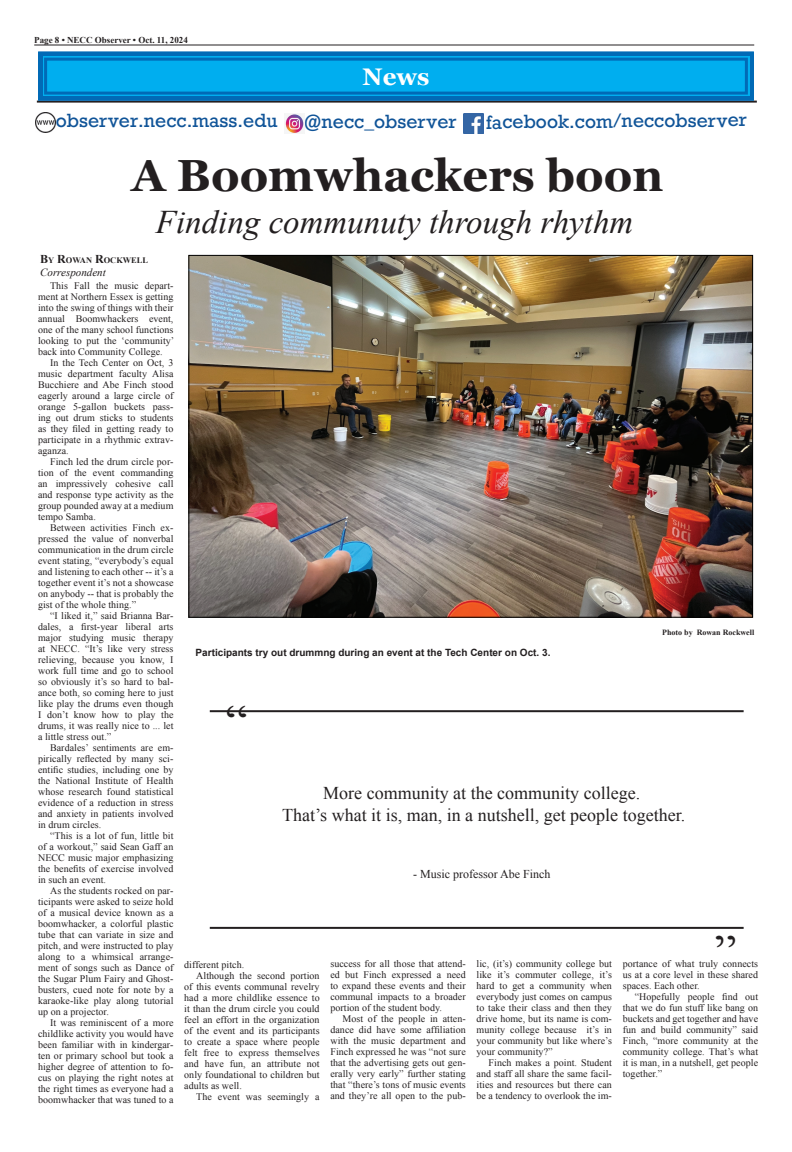
<style>
.page{position:relative;width:792px;height:1152px;background:#fff}
.page>*{position:absolute;margin:0;border:0;box-sizing:border-box;transform-origin:0 0}
.t1{font:50px "Times New Roman";color:#231f20}
.t2{font:700 45px "Georgia";color:#231f20}
.t3{font:italic 33px "Times New Roman";color:#231f20}
.t4{font:700 24px "Georgia";color:#fff}
.t5{font:18px/21.6px "Times New Roman";color:#231f20;text-align:center}
.t6{font:18px "Rockwell";color:#105498}
.t7{font:12px "Times New Roman";color:#231f20}
.t8{font:italic 11px "Times New Roman";color:#231f20}
.t9{font:10px/11px "Times New Roman";letter-spacing:.005em;color:#231f20;text-align:justify}
.t10{font:700 10px "Arial";color:#231f20}
.t11{font:700 9px "Times New Roman";color:#231f20}
.t12{font:700 8.4px "Times New Roman";color:#231f20}
.t13{font:700 8px "Times New Roman";color:#231f20}
.s1{font-size:12px}
</style>
<div class="page">
<hr style="left:37px;top:101px;width:720px;height:2px;background:#231f20">
<svg style="left:37px;top:51px;width:718px;height:50px;background:#049ee0"></svg>
<div style="left:44px;top:58px;width:704px;height:37px;border:3px solid #016ab6"></div>
<hr style="left:34px;top:44px;width:720px;height:2px;background:#231f20">
<img style="left:190px;top:257px;width:561px;height:359px">
<hr style="left:210px;top:710px;width:534px;height:2px;background:#231f20">
<hr style="left:210px;top:927px;width:534px;height:2px;background:#231f20">
<img style="left:284px;top:114px;width:20px;height:19px">
<img style="left:36px;top:113px;width:20px;height:20px">
<img style="left:464px;top:114px;width:20px;height:20px">
<p class="t11" style="left:34px;top:34px;width:155px">Page 8 • NECC Observer • Oct. 11, 2024</p>
<h3 class="t4" style="left:363px;top:59px;width:68px">News</h3>
<h3 class="t6" style="left:56px;top:110px;width:224px">observer.necc.mass.edu</h3>
<h3 class="t6" style="left:304px;top:111px;width:154px">@necc_observer</h3>
<h3 class="t6" style="left:486px;top:112px;width:262px;rotate:-1deg">facebook.com/neccobserver</h3>
<h2 class="t2" style="left:131px;top:142px;width:534px">A Boomwhackers boon</h2>
<h3 class="t3" style="left:156px;top:199px;width:479px">Finding communuty through rhythm</h3>
<p class="t12" style="left:40px;top:254px;width:109px"><span class="s1">B</span>Y <span class="s1">R</span>OWAN <span class="s1">R</span>OCKWELL</p>
<p class="t8" style="left:40px;top:265px;width:67px">Correspondent</p>
<p class="t9" style="left:38px;top:280px;width:138px;text-indent:12px">This Fall the music depart&shy;ment at Northern Essex is getting into the swing of things with their annual Boomwhackers event, one of the many school functions looking to put the ‘community’ back into Community College.</p>
<p class="t9" style="left:38px;top:357px;width:137px;text-indent:12px">In the Tech Center on Oct, 3 music department faculty Alisa Bucchiere and Abe Finch stood eagerly around a large circle of orange 5-gallon buckets pass&shy;ing out drum sticks to students as they filed in getting ready to participate in a rhythmic extrav&shy;aganza.</p>
<p class="t9" style="left:38px;top:456px;width:137px;text-indent:12px">Finch led the drum circle por&shy;tion of the event commanding an impressively cohesive call and response type activity as the group pounded away at a medium tempo Samba.</p>
<p class="t9" style="left:38px;top:522px;width:137px;text-indent:12px">Between activities Finch ex&shy;pressed the value of nonverbal communication in the drum circle event stating, “everybody’s equal and listening to each other -- it’s a together event it’s not a showcase on anybody -- that is probably the gist of the whole thing.”</p>
<p class="t9" style="left:38px;top:610px;width:137px;text-indent:12px">“I liked it,” said Brianna Bar&shy;dales, a first-year liberal arts major studying music therapy at NECC. “It’s like very stress relieving, because you know, I work full time and go to school so obviously it’s so hard to bal&shy;ance both, so coming here to just like play the drums even though I don’t know how to play the drums, it was really nice to ... let a little stress out.”</p>
<p class="t9" style="left:38px;top:742px;width:137px;text-indent:12px">Bardales’ sentiments are em&shy;pirically reflected by many sci&shy;entific studies, including one by the National Institute of Health whose research found statistical evidence of a reduction in stress and anxiety in patients involved in drum circles.</p>
<p class="t9" style="left:38px;top:830px;width:137px;text-indent:12px">“This is a lot of fun, little bit of a workout,” said Sean Gaff an NECC music major emphasizing the benefits of exercise involved in such an event.</p>
<p class="t9" style="left:38px;top:885px;width:137px;text-indent:12px">As the students rocked on par&shy;ticipants were asked to seize hold of a musical device known as a boomwhacker, a colorful plastic tube that can variate in size and pitch, and were instructed to play along to a whimsical arrange&shy;ment of songs such as Dance of the Sugar Plum Fairy and Ghost&shy;busters, cued note for note by a karaoke-like play along tutorial up on a projector.</p>
<p class="t9" style="left:38px;top:1017px;width:137px;text-indent:12px">It was reminiscent of a more childlike activity you would have been familiar with in kindergar&shy;ten or primary school but took a higher degree of attention to fo&shy;cus on playing the right notes at the right times as everyone had a boomwhacker that was tuned to a</p>
<p class="t10" style="left:196px;top:646px;width:356px">Participants try out drummng during an event at the Tech Center on Oct. 3.</p>
<h1 class="t1" style="left:225px;top:690px;width:24px">“</h1>
<p class="t13" style="left:662px;top:627px;width:93px">Photo by Rowan Rockwell</p>
<h3 class="t5" style="left:282px;top:782px;width:404px">More community at the community college.<br>That’s what it is, man, in a nutshell, get people together.</h3>
<p class="t7" style="left:413px;top:866px;width:139px">- Music professor Abe Finch</p>
<p class="t9" style="left:184px;top:959px;width:61px">different pitch.</p>
<p class="t9" style="left:196px;top:970px;width:125px">Although the second portion</p>
<p class="t9" style="left:184px;top:981px;width:137px">of this events communal revelry</p>
<p class="t9" style="left:184px;top:992px;width:137px">had a more childlike essence to</p>
<p class="t9" style="left:184px;top:1003px;width:137px">it than the drum circle you could</p>
<p class="t9" style="left:184px;top:1014px;width:137px">feel an effort in the organization</p>
<p class="t9" style="left:184px;top:1025px;width:137px">of the event and its participants</p>
<p class="t9" style="left:184px;top:1036px;width:137px">to create a space where people</p>
<p class="t9" style="left:184px;top:1047px;width:137px">felt free to express themselves</p>
<p class="t9" style="left:184px;top:1058px;width:137px">and have fun, an attribute not</p>
<p class="t9" style="left:184px;top:1069px;width:137px">only foundational to children but</p>
<p class="t9" style="left:184px;top:1080px;width:59px">adults as well.</p>
<p class="t9" style="left:196px;top:1091px;width:125px">The event was seemingly a</p>
<p class="t9" style="left:330px;top:958px;width:137px">success for all those that attend&shy;ed but Finch expressed a need to expand these events and their communal impacts to a broader portion of the student body.</p>
<p class="t9" style="left:330px;top:1013px;width:137px;text-indent:12px">Most of the people in atten&shy;dance did have some affiliation with the music department and Finch expressed he was “not sure that the advertising gets out gen&shy;erally very early” further stating that “there’s tons of music events and they’re all open to the pub-</p>
<p class="t9" style="left:477px;top:958px;width:137px">lic, (it’s) community college but like it’s commuter college, it’s hard to get a community when everybody just comes on campus to take their class and then they drive home, but its name is com&shy;munity college because it’s in your community but like where’s your community?”</p>
<p class="t9" style="left:477px;top:1057px;width:137px;text-indent:12px">Finch makes a point. Student and staff all share the same facil&shy;ities and resources but there can be a tendency to overlook the im-</p>
<h1 class="t1" style="left:737px;top:963px;width:24px;rotate:-180deg">“</h1>
<p class="t9" style="left:623px;top:958px;width:137px">portance of what truly connects us at a core level in these shared spaces. Each other.</p>
<p class="t9" style="left:623px;top:991px;width:137px;text-indent:12px">“Hopefully people find out that we do fun stuff like bang on buckets and get together and have fun and build community” said Finch, “more community at the community college. That’s what it is man, in a nutshell, get people together.”</p>
</div>
